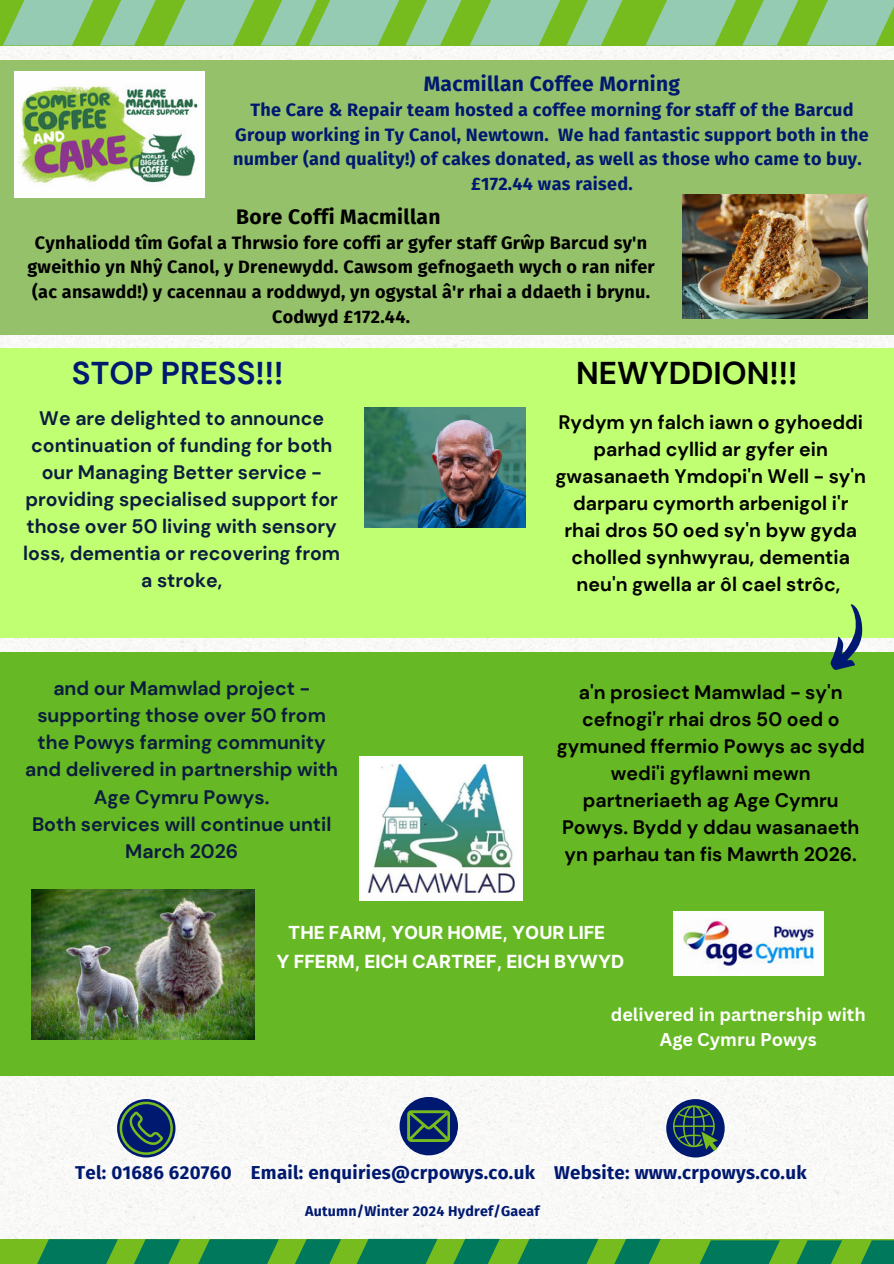
<style>
.page{position:relative;width:894px;height:1264px;background:#fff}
.page>*{position:absolute;margin:0;border:0;box-sizing:border-box;transform-origin:0 0}
.t1{font:700 31.5px "DM Sans";color:#001970}
.t2{font:700 31.5px "DM Sans";color:#000}
.t3{font:700 21px "Fira Sans";letter-spacing:.015em;color:#001970}
.t4{font:700 21px "Fira Sans";letter-spacing:.015em;color:#000}
.t5{font:700 19.5px/27px "DM Sans";color:#000;text-align:center}
.t6{font:700 19.5px/27px "DM Sans";color:#0b1d3f;text-align:center}
.t7{font:700 18.6px "Fira Sans";letter-spacing:.015em;color:#001970}
.t8{font:700 18.15px "Inter";color:#fff}
.t9{font:700 18px/24.8px "Fira Sans";letter-spacing:.015em;color:#001970;text-align:center}
.t10{font:700 18px/24.8px "Fira Sans";letter-spacing:.015em;color:#000;text-align:center}
.t11{font:700 18px/24.8px "Canva Sans";color:#fff;text-align:center}
.t12{font:700 18px "Inter";color:#fff}
.t13{font:700 14.25px "Fira Sans";letter-spacing:.015em;color:#001970}
</style>
<div class="page">
<img style="left:0;top:45px;width:893px;height:1193px">
<svg style="left:117px;top:1099px;width:58px;height:58px"></svg>
<svg style="left:120px;top:1101px;width:52px;height:53px;background:#35566a"></svg>
<div style="left:399px;top:1096px;width:59px;height:59px;background:#001970;border-radius:50%"></div>
<svg style="left:407px;top:1110px;width:43px;height:31px"></svg>
<div style="left:666px;top:1099px;width:58px;height:58px;background:#001970;border-radius:50%"></div>
<svg style="left:672px;top:1105px;width:45px;height:46px"></svg>
<div style="left:0;top:652px;width:893px;height:423px;background:#66b924"></div>
<div style="left:0;top:348px;width:893px;height:289px;background:#c1ff72"></div>
<svg style="left:830px;top:604px;width:32px;height:66px"></svg>
<img style="left:359px;top:756px;width:163px;height:144px">
<img style="left:673px;top:911px;width:150px;height:64px">
<img style="left:31px;top:889px;width:223px;height:150px">
<div style="left:0;top:60px;width:893px;height:275px;background:#96c16b"></div>
<img style="left:15px;top:72px;width:190px;height:126px">
<img style="left:682px;top:194px;width:184px;height:124px">
<img style="left:364px;top:407px;width:161px;height:121px">
<svg style="left:3px;top:0;width:890px;height:45px;background:#8bc580"></svg>
<svg style="left:0;top:1238px;width:893px;height:25px;background:#37974a"></svg>
<p class="t3" style="left:423px;top:66px;width:258px">Macmillan Coffee Morning</p>
<p class="t9" style="left:233px;top:96px;width:637px">The Care &amp; Repair team hosted a coffee morning for staff of the Barcud Group working in Ty Canol, Newtown. We had fantastic support both in the number (and quality!) of cakes donated, as well as those who came to buy. £172.44 was raised.</p>
<p class="t4" style="left:236px;top:199px;width:206px">Bore Coffi Macmillan</p>
<p class="t10" style="left:27px;top:229px;width:628px">Cynhaliodd tîm Gofal a Thrwsio fore coffi ar gyfer staff Grŵp Barcud sy'n gweithio yn Nhŷ Canol, y Drenewydd. Cawsom gefnogaeth wych o ran nifer (ac ansawdd!) y cacennau a roddwyd, yn ogystal â'r rhai a ddaeth i brynu.<br>Codwyd £172.44.</p>
<h1 class="t1" style="left:72px;top:353px;width:213px">STOP PRESS!!!</h1>
<h1 class="t2" style="left:576px;top:353px;width:223px">NEWYDDION!!!</h1>
<p class="t6" style="left:23px;top:405px;width:318px">We are delighted to announce continuation of funding for both our Managing Better service - providing specialised support for those over 50 living with sensory loss, dementia or recovering from a stroke,</p>
<p class="t5" style="left:555px;top:408px;width:312px">Rydym yn falch iawn o gyhoeddi parhad cyllid ar gyfer ein gwasanaeth Ymdopi'n Well - sy'n darparu cymorth arbenigol i'r rhai dros 50 oed sy'n byw gyda cholled synhwyrau, dementia neu'n gwella ar ôl cael strôc,</p>
<p class="t6" style="left:25px;top:675px;width:314px">and our Mamwlad project - supporting those over 50 from the Powys farming community and delivered in partnership with<br>Age Cymru Powys.<br>Both services will continue until<br>March 2026</p>
<p class="t5" style="left:556px;top:678px;width:309px">a'n prosiect Mamwlad - sy'n cefnogi'r rhai dros 50 oed o gymuned ffermio Powys ac sydd wedi'i gyflawni mewn partneriaeth ag Age Cymru<br>Powys. Bydd y ddau wasanaeth yn parhau tan fis Mawrth 2026.</p>
<p class="t12" style="left:288px;top:918px;width:318px">THE FARM, YOUR HOME, YOUR LIFE</p>
<p class="t8" style="left:276px;top:948px;width:349px">Y FFERM, EICH CARTREF, EICH BYWYD</p>
<p class="t11" style="left:610px;top:1002px;width:256px">delivered in partnership with<br>Age Cymru Powys</p>
<p class="t7" style="left:75px;top:1156px;width:732px">Tel: 01686 620760 Email: enquiries@crpowys.co.uk Website: www.crpowys.co.uk</p>
<p class="t13" style="left:305px;top:1198px;width:236px">Autumn/Winter 2024 Hydref/Gaeaf</p>
</div>
